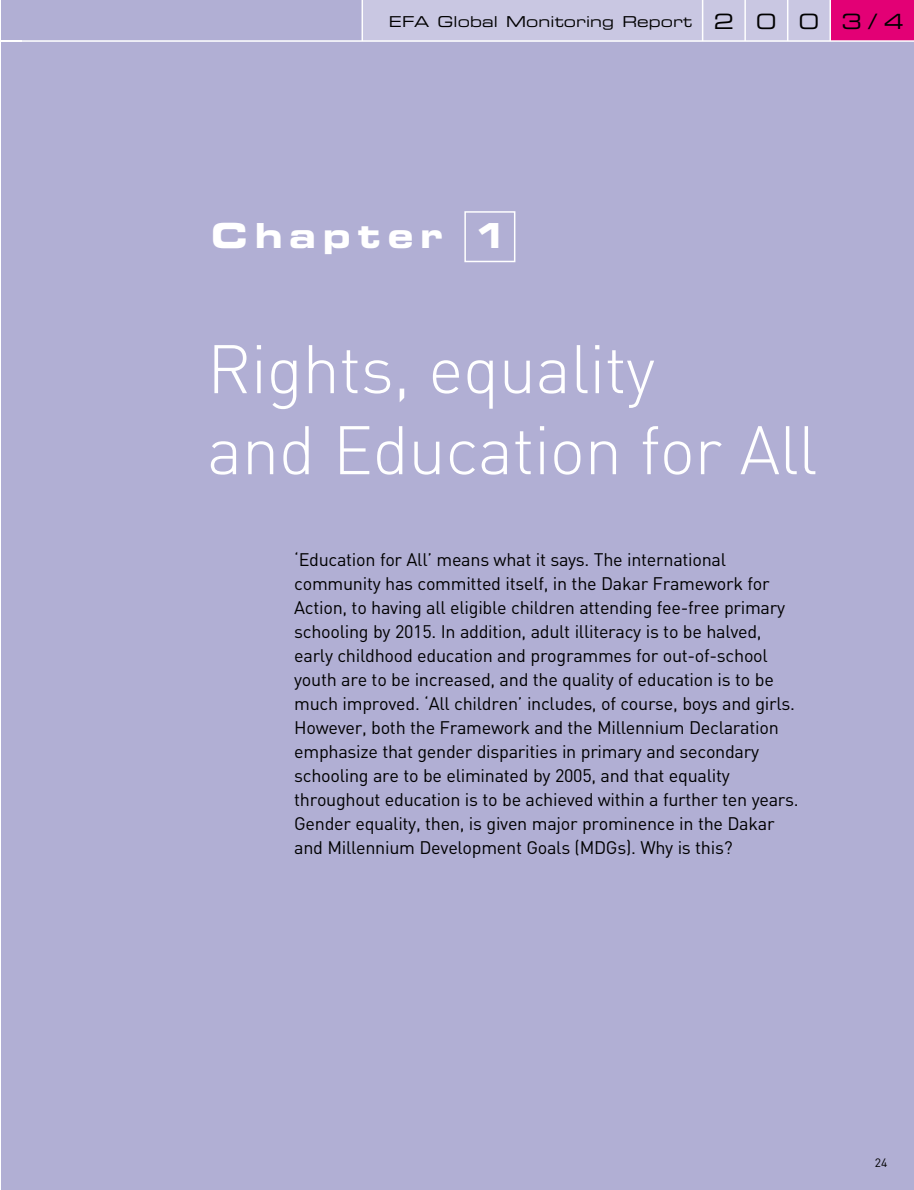
<style>
.page{position:relative;width:914px;height:1190px;background:#fff}
.page>*{position:absolute;margin:0;border:0;box-sizing:border-box;transform-origin:0 0}
.t1{font:300 67.5px/81px "DIN";letter-spacing:-.01em;color:#fff}
.t2{font:34.5px "Eurostile Bold Extended Two";letter-spacing:.2em;color:#fff}
.t3{font:21px "Eurostile Extended Two";color:#000}
.t4{font:18px/24px "DIN";letter-spacing:-.015em;color:#000}
.t5{font:15px "Eurostile Extended Two";letter-spacing:.01em;color:#000}
.t6{font:12px "DIN";color:#000}
.s1{font-size:21px}
</style>
<div class="page">
<div style="left:1px;top:0;width:913px;height:1189px;background:#b1afd4"></div>
<div style="left:464px;top:211px;width:51px;height:51px;border:2px solid #fff"></div>
<div style="left:362px;top:0;width:468px;height:41px;background:#c9c7e2"></div>
<div style="left:830px;top:0;width:84px;height:41px;background:#e30075"></div>
<hr style="left:701px;top:0;width:2px;height:41px;background:#fff">
<hr style="left:361px;top:0;width:2px;height:41px;background:#fff">
<hr style="left:744px;top:0;width:2px;height:41px;background:#fff">
<hr style="left:787px;top:0;width:1px;height:41px;background:#fff">
<hr style="left:829px;top:0;width:2px;height:41px;background:#fff">
<hr style="left:1px;top:40px;width:913px;height:2px;background:#fff">
<p class="t5" style="left:389px;top:16px;width:346px">EFA Global Monitoring Report <span class="s1">2</span></p>
<p class="t3" style="left:868px;top:13px;width:9px">/</p>
<p class="t3" style="left:756px;top:13px;width:149px">0034</p>
<h2 class="t2" style="left:211px;top:223px;width:297px">Chapter 1</h2>
<h1 class="t1" style="left:207px;top:336px;width:612px">Rights, equality<br>and Education for All</h1>
<p class="t4" style="left:294px;top:549px;width:506px">‘Education for All’ means what it says. The international community has committed itself, in the Dakar Framework for Action, to having all eligible children attending fee-free primary schooling by 2015. In addition, adult illiteracy is to be halved, early childhood education and programmes for out-of-school youth are to be increased, and the quality of education is to be much improved. ‘All children’ includes, of course, boys and girls.<br>However, both the Framework and the Millennium Declaration emphasize that gender disparities in primary and secondary schooling are to be eliminated by 2005, and that equality throughout education is to be achieved within a further ten years.<br>Gender equality, then, is given major prominence in the Dakar and Millennium Development Goals (MDGs). Why is this?</p>
<p class="t6" style="left:874px;top:1158px;width:14px">24</p>
</div>
